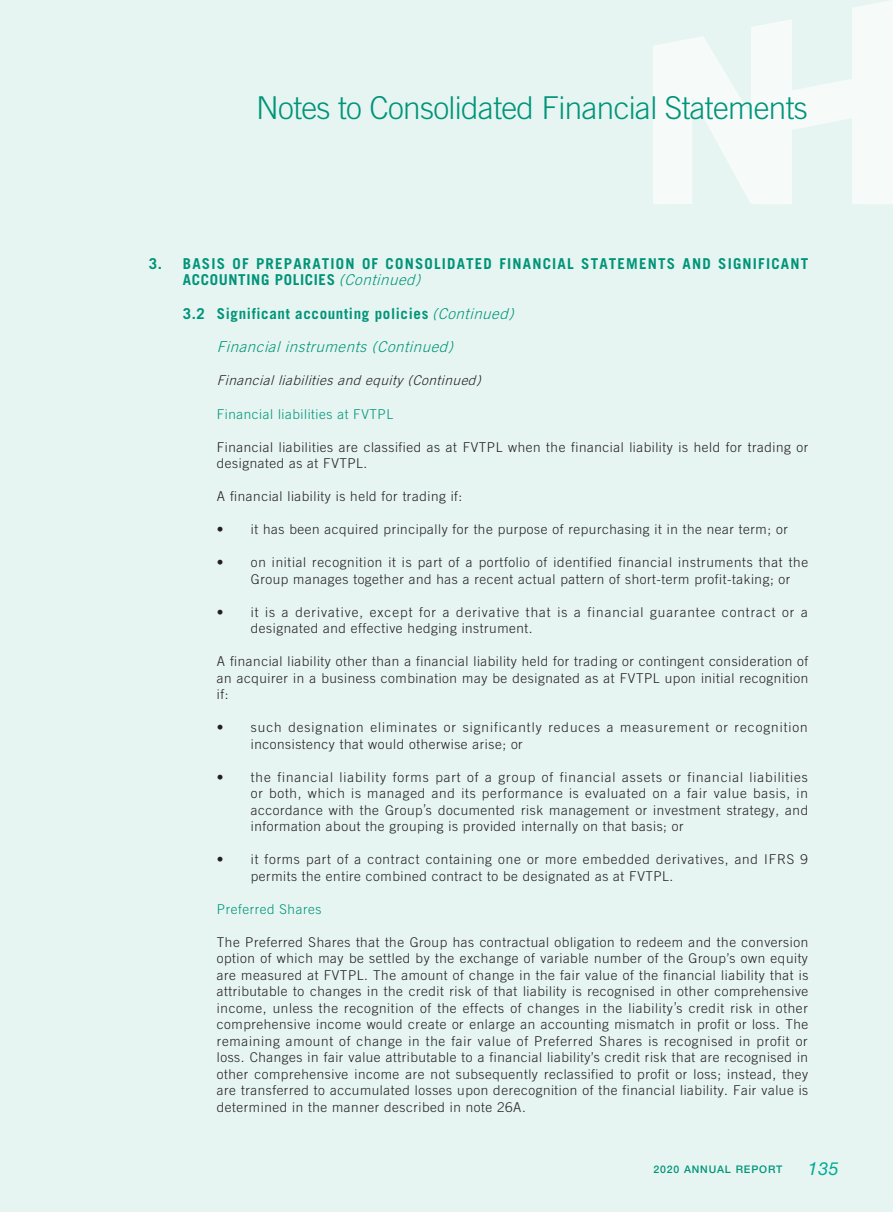
<style>
.page{position:relative;width:893px;height:1212px;background:#e6f5f1}
.page>*{position:absolute;margin:0;border:0;box-sizing:border-box;transform-origin:0 0}
.t1{font:300 31.5px "Trade Gothic LT Std";letter-spacing:-.02em;color:#009479}
.t2{font:italic 18px "Helvetica Neue LT Std";color:#00ab93}
.t3{font:700 15px/16.8px "Trade Gothic LT Std";letter-spacing:.08em;color:#009479}
.t4{font:700 15px "Trade Gothic LT Std";letter-spacing:.04em;color:#009479}
.t5{font:italic 300 15px "Trade Gothic LT Std";color:#009479}
.t6{font:300 13.5px/16.5px "Trade Gothic LT Std";letter-spacing:.04em;color:#231f20;text-align:justify}
.t7{font:300 13.5px/16.5px "Trade Gothic LT Std";letter-spacing:.075em;color:#231f20}
.t8{font:300 13.5px/16.5px "Trade Gothic LT Std";letter-spacing:.06em;color:#231f20}
.t9{font:300 13.5px "Trade Gothic LT Std";letter-spacing:.04em;color:#009479}
.t10{font:italic 300 13.5px "Trade Gothic LT Std";color:#231f20}
.t11{font:500 10.5px "Helvetica Neue LT Std";letter-spacing:.08em;color:#009479}
.s1{font-weight:300;font-style:italic}
</style>
<div class="page">
<svg style="left:653px;top:0;width:240px;height:204px"></svg>
<h1 class="t1" style="left:256px;top:89px;width:553px">Notes to Consolidated Financial Statements</h1>
<p class="t3" style="left:183px;top:255px;width:627px;text-indent:-34px">3. BASIS OF PREPARATION OF CONSOLIDATED FINANCIAL STATEMENTS AND SIGNIFICANT<br>ACCOUNTING POLICIES <span class="s1">(Continued)</span></p>
<p class="t4" style="left:183px;top:304px;width:337px">3.2 Significant accounting policies <span class="s1">(Continued)</span></p>
<p class="t5" style="left:217px;top:338px;width:242px">Financialinstruments(Continued)</p>
<p class="t10" style="left:217px;top:372px;width:269px">Financialliabilitiesand equity(Continued)</p>
<p class="t9" style="left:217px;top:406px;width:178px">Financial liabilities at FVTPL</p>
<p class="t6" style="left:217px;top:438px;width:593px">Financial liabilities are classified as at FVTPL when the financial liability is held for trading or designated as at FVTPL.</p>
<p class="t6" style="left:217px;top:488px;width:247px">A financial liability is held for trading if:</p>
<p class="t6" style="left:217px;top:521px;width:572px">• it has been acquired principally for the purpose of repurchasing it in the near term; or</p>
<p class="t6" style="left:251px;top:554px;width:559px;text-indent:-34px">• on initial recognition it is part of a portfolio of identified financial instruments that the<br>Group manages together and has a recent actual pattern of short-term profit-taking; or</p>
<p class="t7" style="left:251px;top:603px;width:558px;text-indent:-34px">• it is a derivative, except for a derivative that is a financial guarantee contract or a designated and effective hedging instrument.</p>
<p class="t6" style="left:217px;top:653px;width:593px">A financial liability other than a financial liability held for trading or contingent consideration of an acquirer in a business combination may be designated as at FVTPL upon initial recognition if:</p>
<p class="t7" style="left:251px;top:719px;width:558px;text-indent:-34px">• such designation eliminates or significantly reduces a measurement or recognition inconsistency that would otherwise arise; or</p>
<p class="t6" style="left:251px;top:768px;width:559px;text-indent:-34px">• the financial liability forms part of a group of financial assets or financial liabilities or both, which is managed and its performance is evaluated on a fair value basis, in accordance with the Group’s documented risk management or investment strategy, and information about the grouping is provided internally on that basis; or</p>
<p class="t8" style="left:251px;top:851px;width:559px;text-indent:-34px">• it forms part of a contract containing one or more embedded derivatives, and IFRS 9 permits the entire combined contract to be designated as at FVTPL.</p>
<p class="t9" style="left:217px;top:901px;width:106px">Preferred Shares</p>
<p class="t6" style="left:217px;top:934px;width:593px">The Preferred Shares that the Group has contractual obligation to redeem and the conversion option of which may be settled by the exchange of variable number of the Group’s own equity are measured at FVTPL. The amount of change in the fair value of the financial liability that is attributable to changes in the credit risk of that liability is recognised in other comprehensive income, unless the recognition of the effects of changes in the liability’s credit risk in other comprehensive income would create or enlarge an accounting mismatch in profit or loss. The remaining amount of change in the fair value of Preferred Shares is recognised in profit or loss. Changes in fair value attributable to a financial liability’s credit risk that are recognised in other comprehensive income are not subsequently reclassified to profit or loss; instead, they are transferred to accumulated losses upon derecognition of the financial liability. Fair value is determined in the manner described in note 26A.</p>
<p class="t11" style="left:653px;top:1162px;width:131px">2020 ANNUAL REPORT</p>
<h2 class="t2" style="left:808px;top:1158px;width:33px">135</h2>
</div>
